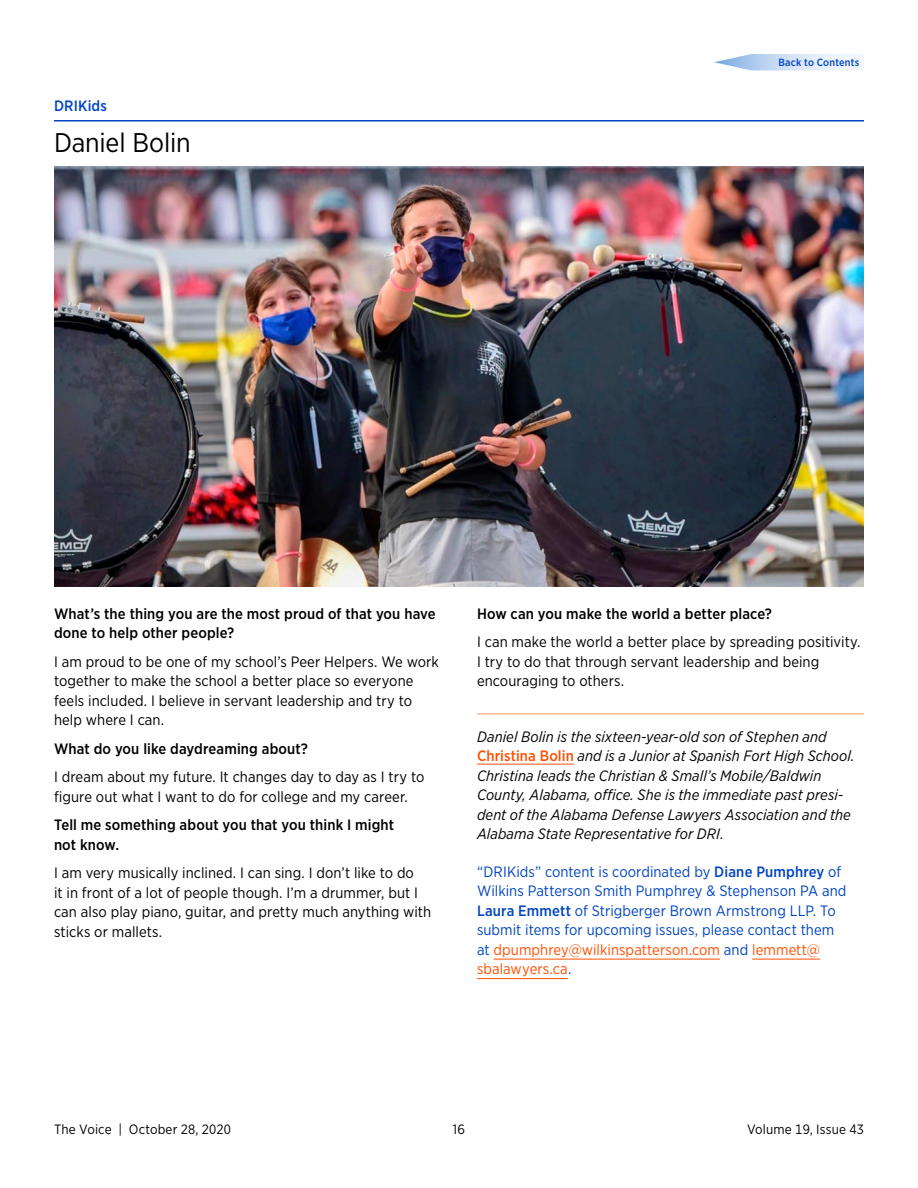
<style>
.page{position:relative;width:918px;height:1188px;background:#fff}
.page>*{position:absolute;margin:0;border:0;box-sizing:border-box;transform-origin:0 0}
.t1{font:27px "Gotham Narrow";letter-spacing:-.005em;color:#000}
.t2{font:15px/19.5px "Gotham Narrow";letter-spacing:.005em;color:#000}
.t3{font:italic 15px/19.5px "Gotham Narrow";letter-spacing:.005em;color:#000}
.t4{font:15px/19.5px "Gotham Narrow";letter-spacing:.005em;color:#0045c0}
.t5{font:500 15px/19.5px "Gotham Narrow";letter-spacing:.01em;color:#000}
.t6{font:500 15px "Gotham Narrow";letter-spacing:.01em;color:#0045c0}
.t7{font:13.5px "Gotham Narrow";letter-spacing:.01em;color:#000}
.t8{font:500 10.5px "Gotham Narrow";letter-spacing:.02em;color:#0045c0}
.s1{font-weight:500;font-style:normal;color:#ff4f00}
.s2{font-weight:500}
.s3{color:#ff4f00}
</style>
<div class="page">
<svg style="left:714px;top:54px;width:150px;height:16px"></svg>
<hr style="left:54px;top:120px;width:810px;height:2px;background:#0045c0">
<img style="left:54px;top:167px;width:810px;height:420px">
<hr style="left:477px;top:713px;width:387px;height:2px;background:#ffba99">
<hr style="left:477px;top:764px;width:97px;height:1px;background:#ff4f00">
<hr style="left:494px;top:959px;width:226px;height:1px;background:#ff4f00">
<hr style="left:752px;top:959px;width:68px;height:1px;background:#ff4f00">
<hr style="left:477px;top:978px;width:91px;height:1px;background:#ff4f00">
<p class="t6" style="left:54px;top:96px;width:55px">DRIKids</p>
<h1 class="t1" style="left:54px;top:125px;width:138px">Daniel Bolin</h1>
<p class="t8" style="left:778px;top:56px;width:83px">Back to Contents</p>
<p class="t5" style="left:54px;top:603px;width:383px">What’s the thing you are the most proud of that you have done to help other people?</p>
<p class="t2" style="left:54px;top:651px;width:387px">I am proud to be one of my school’s Peer Helpers. We work together to make the school a better place so everyone feels included. I believe in servant leadership and try to help where I can.</p>
<p class="t5" style="left:54px;top:738px;width:255px">What do you like daydreaming about?</p>
<p class="t2" style="left:54px;top:767px;width:372px">I dream about my future. It changes day to day as I try to figure out what I want to do for college and my career.</p>
<p class="t5" style="left:54px;top:815px;width:342px">Tell me something about you that you think I might not know.</p>
<p class="t2" style="left:54px;top:863px;width:379px">I am very musically inclined. I can sing. I don’t like to do<br>it in front of a lot of people though. I’m a drummer, but I can also play piano, guitar, and pretty much anything with sticks or mallets.</p>
<p class="t5" style="left:477px;top:603px;width:296px">How can you make the world a better place?</p>
<p class="t2" style="left:477px;top:632px;width:385px">I can make the world a better place by spreading positivity.<br>I try to do that through servant leadership and being encouraging to others.</p>
<p class="t3" style="left:477px;top:726px;width:379px">Daniel Bolin is the sixteen-year-old son of Stephen and <span class="s1">Christina Bolin</span> and is a Junior at Spanish Fort High School.<br>Christina leads the Christian &amp; Small’s Mobile/Baldwin County, Alabama, office. She is the immediate past presi&shy;dent of the Alabama Defense Lawyers Association and the Alabama State Representative for DRI.</p>
<p class="t4" style="left:477px;top:861px;width:371px">“DRIKids” content is coordinated by <span class="s2">Diane Pumphrey</span> of Wilkins Patterson Smith Pumphrey &amp; Stephenson PA and <span class="s2">Laura Emmett</span> of Strigberger Brown Armstrong LLP. To submit items for upcoming issues, please contact them at <span class="s3">dpumphrey@wilkinspatterson.com</span> and <span class="s3">lemmett@ sbalawyers.ca</span>.</p>
<p class="t7" style="left:54px;top:1121px;width:178px">The Voice | October 28, 2020</p>
<p class="t7" style="left:453px;top:1121px;width:14px">16</p>
<p class="t7" style="left:747px;top:1121px;width:118px">Volume 19, Issue 43</p>
</div>
